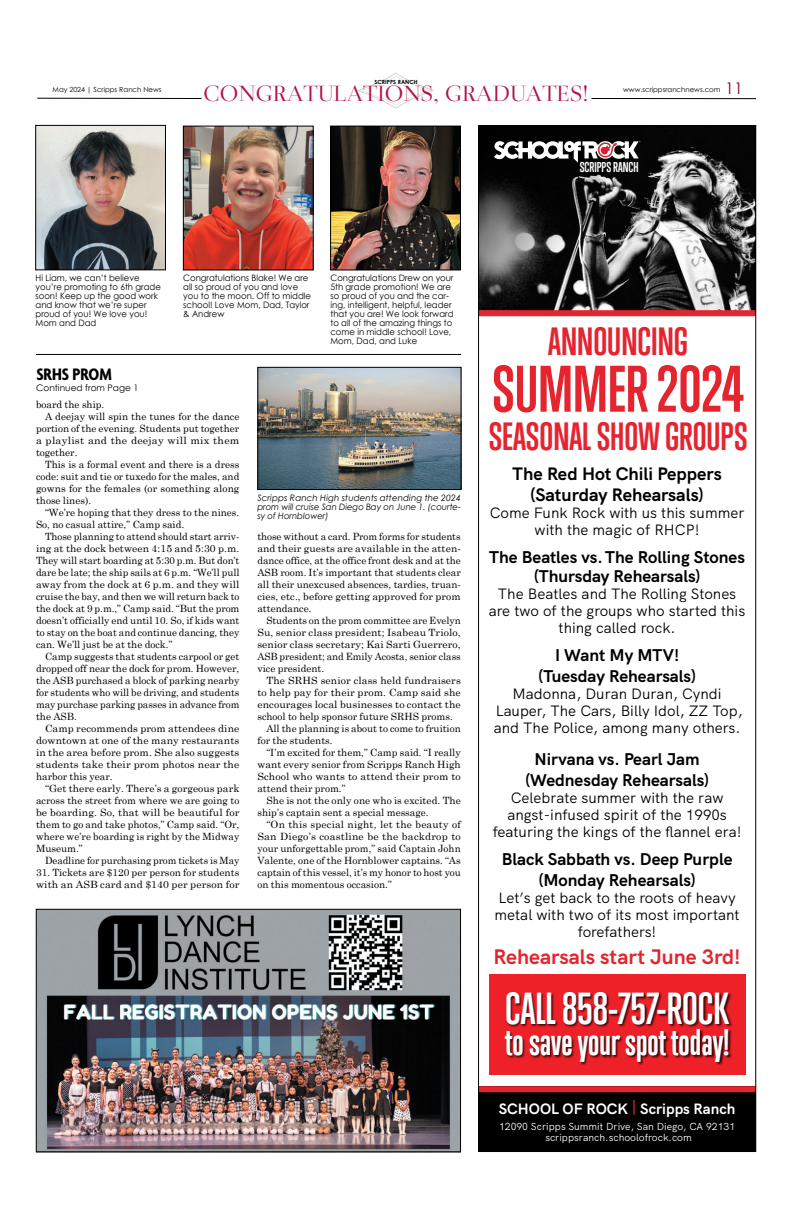
<style>
.page{position:relative;width:792px;height:1224px;background:#fff}
.page>*{position:absolute;margin:0;border:0;box-sizing:border-box;transform-origin:0 0}
.t1{font:700 60px "Trump Gothic West";color:#e4252f}
.t2{font:700 41px "Trump Gothic West";color:#fff}
.t3{font:700 36px "Trump Gothic West";color:#e4252f}
.t4{font:700 34px "Trump Gothic West";color:#fff}
.t5{font:23.5px "Medio";color:#b0124a}
.t6{font:700 21px "HK Grotesk";color:#e4252f}
.t7{font:700 18px/21px "HK Grotesk";color:#000;text-align:center}
.t8{font:700 condensed 18px "Agenda";color:#000}
.t9{font:700 17px/21px "HK Grotesk";color:#000;text-align:center}
.t10{font:16px "Century Gothic";color:#840128}
.t11{font:15px/17px "HK Grotesk";color:#000;text-align:center}
.t12{font:700 15px "HK Grotesk";color:#fff}
.t13{font:700 13px "Trump Gothic West";color:#fff}
.t14{font:10.2px/11px "HK Grotesk";color:#fff;text-align:center}
.Main_copy{font:10px/12px "Century Schoolbook";color:#000;text-align:justify}
.Main_copy-2{font:10px/12px "Century Schoolbook";color:#000;text-align:justify;scale:1.05 1}
.Main_copy-3{font:10px/12px "Century Schoolbook";color:#000;text-align:justify;scale:1.04 1}
.t15{font:9px "Century Gothic";color:#000}
.t16{font:8.8px/9px "Century Gothic";color:#000;scale:.96 1}
.t17{font:italic 8.8px/9px "Century Gothic";color:#000;text-align:justify}
.t18{font:7px "Century Gothic";color:#000}
.t19{font:700 5.7px "Century Gothic";color:#000}
</style>
<div class="page">
<hr style="left:592px;top:98px;width:164px;height:1px;background:#000">
<hr style="left:37px;top:98px;width:165px;height:1px;background:#000">
<svg style="left:358px;top:72px;width:76px;height:37px"></svg>
<img style="left:38px;top:911px;width:421px;height:239px">
<div style="left:36px;top:909px;width:425px;height:243px;border:1px solid #000"></div>
<div style="left:479px;top:1086px;width:277px;height:66px;background:#000"></div>
<img style="left:480px;top:127px;width:274px;height:183px">
<svg style="left:494px;top:141px;width:146px;height:22px"></svg>
<div style="left:479px;top:310px;width:277px;height:6px;background:#e4252f"></div>
<div style="left:479px;top:1086px;width:277px;height:6px;background:#e4252f"></div>
<div style="left:489px;top:975px;width:256px;height:100px;background:#ee2028"></div>
<div style="left:505px;top:991px;width:227px;height:74px;background:#000;opacity:.75"></div>
<img style="left:38px;top:127px;width:126px;height:141px">
<div style="left:36px;top:125px;width:130px;height:145px;border:1px solid #000"></div>
<img style="left:260px;top:369px;width:199px;height:119px">
<div style="left:258px;top:367px;width:203px;height:123px;border:1px solid #000"></div>
<hr style="left:36px;top:354px;width:425px;height:1px;background:#000">
<img style="left:185px;top:128px;width:126px;height:140px">
<div style="left:183px;top:126px;width:130px;height:144px;border:1px solid #000"></div>
<img style="left:332px;top:128px;width:127px;height:140px">
<div style="left:330px;top:126px;width:131px;height:144px;border:1px solid #000"></div>
<p class="t19" style="left:375px;top:77px;width:45px">SCRIPPS RANCH</p>
<p class="t18" style="left:53px;top:84px;width:111px">May 2024 | Scripps Ranch News</p>
<p class="t18" style="left:623px;top:84px;width:99px">www.scrippsranchnews.com</p>
<p class="t10" style="left:725px;top:77px;width:19px">11</p>
<h3 class="t5" style="left:204px;top:84px;width:387px">CONGRATULATIONS, GRADUATES!</h3>
<p class="t13" style="left:580px;top:159px;width:61px">SCRIPPS RANCH</p>
<p class="t16" style="left:36px;top:273px;width:132px">Hi Liam, we can’t believe you’re promoting to 6th grade soon! Keep up the good work and know that we’re super proud of you! We love you!<br>Mom and Dad</p>
<p class="t8" style="left:36px;top:365px;width:77px">SRHS PROM</p>
<p class="t15" style="left:36px;top:381px;width:104px">Continued from Page 1</p>
<p class="t16" style="left:183px;top:273px;width:135px">Congratulations Blake! We are all so proud of you and love you to the moon. Off to middle school! Love Mom, Dad, Taylor &amp; Andrew</p>
<p class="t16" style="left:330px;top:273px;width:130px">Congratulations Drew on your<br>5th grade promotion! We are so proud of you and the car&shy;ing, intelligent, helpful, leader that you are! We look forward to all of the amazing things to come in middle school! Love,<br>Mom, Dad, and Luke</p>
<p class="Main_copy" style="left:36px;top:398px;width:70px">board the ship.</p>
<p class="Main_copy" style="left:36px;top:410px;width:205px;text-indent:9px">A deejay will spin the tunes for the dance portion of the evening. Students put together a playlist and the deejay will mix them together.</p>
<p class="Main_copy" style="left:36px;top:458px;width:205px;text-indent:9px">This is a formal event and there is a dress code: suit and tie or tuxedo for the males, and gowns for the females (or something along those lines).</p>
<p class="Main_copy" style="left:36px;top:506px;width:205px;text-indent:9px">“We’re hoping that they dress to the nines.<br>So, no casual attire,” Camp said.</p>
<p class="Main_copy" style="left:36px;top:530px;width:205px;text-indent:9px">Those planning to attend should start arriv&shy;ing at the dock between 4:15 and 5:30 p.m.<br>They will start boarding at 5:30 p.m. But don’t dare be late; the ship sails at 6 p.m. “We’ll pull away from the dock at 6 p.m. and they will cruise the bay, and then we will return back to the dock at 9 p.m.,” Camp said. “But the prom doesn’t officially end until 10. So, if kids want to stay on the boat and continue dancing, they can. We’ll just be at the dock.”</p>
<p class="Main_copy" style="left:36px;top:650px;width:205px;text-indent:9px">Camp suggests that students carpool or get dropped off near the dock for prom. However, the ASB purchased a block of parking nearby for students who will be driving, and students may purchase parking passes in advance from the ASB.</p>
<p class="Main_copy-2" style="left:36px;top:722px;width:195px;text-indent:9px">Camp recommends prom attendees dine downtown at one of the many restaurants in the area before prom. She also suggests students take their prom photos near the harbor this year.</p>
<p class="Main_copy" style="left:36px;top:782px;width:205px;text-indent:9px">“Get there early. There’s a gorgeous park across the street from where we are going to be boarding. So, that will be beautiful for them to go and take photos,” Camp said. “Or, where we’re boarding is right by the Midway Museum.”</p>
<p class="Main_copy" style="left:45px;top:854px;width:196px">Deadline for purchasing prom tickets is May</p>
<p class="Main_copy" style="left:36px;top:866px;width:205px">31. Tickets are $120 per person for students with an ASB card and $140 per person for</p>
<p class="t17" style="left:257px;top:493px;width:205px">Scripps Ranch High students attending the 2024 prom will cruise San Diego Bay on June 1. (courte&shy;sy of Hornblower)</p>
<p class="Main_copy" style="left:257px;top:530px;width:205px">those without a card. Prom forms for students and their guests are available in the atten&shy;dance office, at the office front desk and at the ASB room. It’s important that students clear all their unexcused absences, tardies, truan&shy;cies, etc., before getting approved for prom attendance.</p>
<p class="Main_copy" style="left:257px;top:614px;width:205px;text-indent:9px">Students on the prom committee are Evelyn Su, senior class president; Isabeau Triolo, senior class secretary; Kai Sarti Guerrero, ASB president; and Emily Acosta, senior class vice president.</p>
<p class="Main_copy-3" style="left:257px;top:674px;width:197px;text-indent:9px">The SRHS senior class held fundraisers to help pay for their prom. Camp said she encourages local businesses to contact the school to help sponsor future SRHS proms.</p>
<p class="Main_copy" style="left:257px;top:722px;width:205px;text-indent:9px">All the planning is about to come to fruition for the students.</p>
<p class="Main_copy" style="left:257px;top:746px;width:205px;text-indent:9px">“I’m excited for them,” Camp said. “I really want every senior from Scripps Ranch High School who wants to attend their prom to attend their prom.”</p>
<p class="Main_copy" style="left:257px;top:794px;width:205px;text-indent:9px">She is not the only one who is excited. The ship’s captain sent a special message.</p>
<p class="Main_copy" style="left:257px;top:818px;width:205px;text-indent:9px">“On this special night, let the beauty of San Diego’s coastline be the backdrop to your unforgettable prom,” said Captain John Valente, one of the Hornblower captains. “As captain of this vessel, it’s my honor to host you on this momentous occasion.”</p>
<p class="t3" style="left:548px;top:319px;width:141px">ANNOUNCING</p>
<p class="t1" style="left:492px;top:352px;width:253px">SUMMER 2024</p>
<p class="t3" style="left:489px;top:414px;width:260px">SEASONAL SHOW GROUPS</p>
<p class="t7" style="left:513px;top:461px;width:211px">The Red Hot Chili Peppers (Saturday Rehearsals)</p>
<p class="t11" style="left:490px;top:503px;width:256px">Come Funk Rock with us this summer with the magic of RHCP!</p>
<p class="t9" style="left:489px;top:546px;width:257px;line-height:19px">The Beatles vs. The Rolling Stones (Thursday Rehearsals)</p>
<p class="t11" style="left:489px;top:584px;width:258px">The Beatles and The Rolling Stones are two of the groups who started this thing called rock.</p>
<p class="t9" style="left:539px;top:643px;width:159px">I Want My MTV! (Tuesday Rehearsals)</p>
<p class="t11" style="left:494px;top:684px;width:250px">Madonna, Duran Duran, Cyndi<br>Lauper, The Cars, Billy Idol, ZZ Top, and The Police, among many others.</p>
<p class="t9" style="left:525px;top:747px;width:185px">Nirvana vs. Pearl Jam (Wednesday Rehearsals)</p>
<p class="t11" style="left:493px;top:788px;width:250px">Celebrate summer with the raw angst-infused spirit of the 1990s featuring the kings of the flannel era!</p>
<p class="t9" style="left:502px;top:847px;width:232px">Black Sabbath vs. Deep Purple (Monday Rehearsals)</p>
<p class="t11" style="left:495px;top:888px;width:247px">Let’s get back to the roots of heavy metal with two of its most important forefathers!</p>
<p class="t6" style="left:494px;top:940px;width:249px">Rehearsals start June 3rd!</p>
<p class="t2" style="left:505px;top:983px;width:225px">CALL 858-757-ROCK</p>
<p class="t4" style="left:505px;top:1021px;width:225px">to save your spot today!</p>
<p class="t12" style="left:499px;top:1097px;width:238px">SCHOOL OF ROCK <sup>|</sup> Scripps Ranch</p>
<p class="t14" style="left:499px;top:1120px;width:238px">12090 Scripps Summit Drive, San Diego, CA 92131 scrippsranch.schoolofrock.com</p>
</div>
